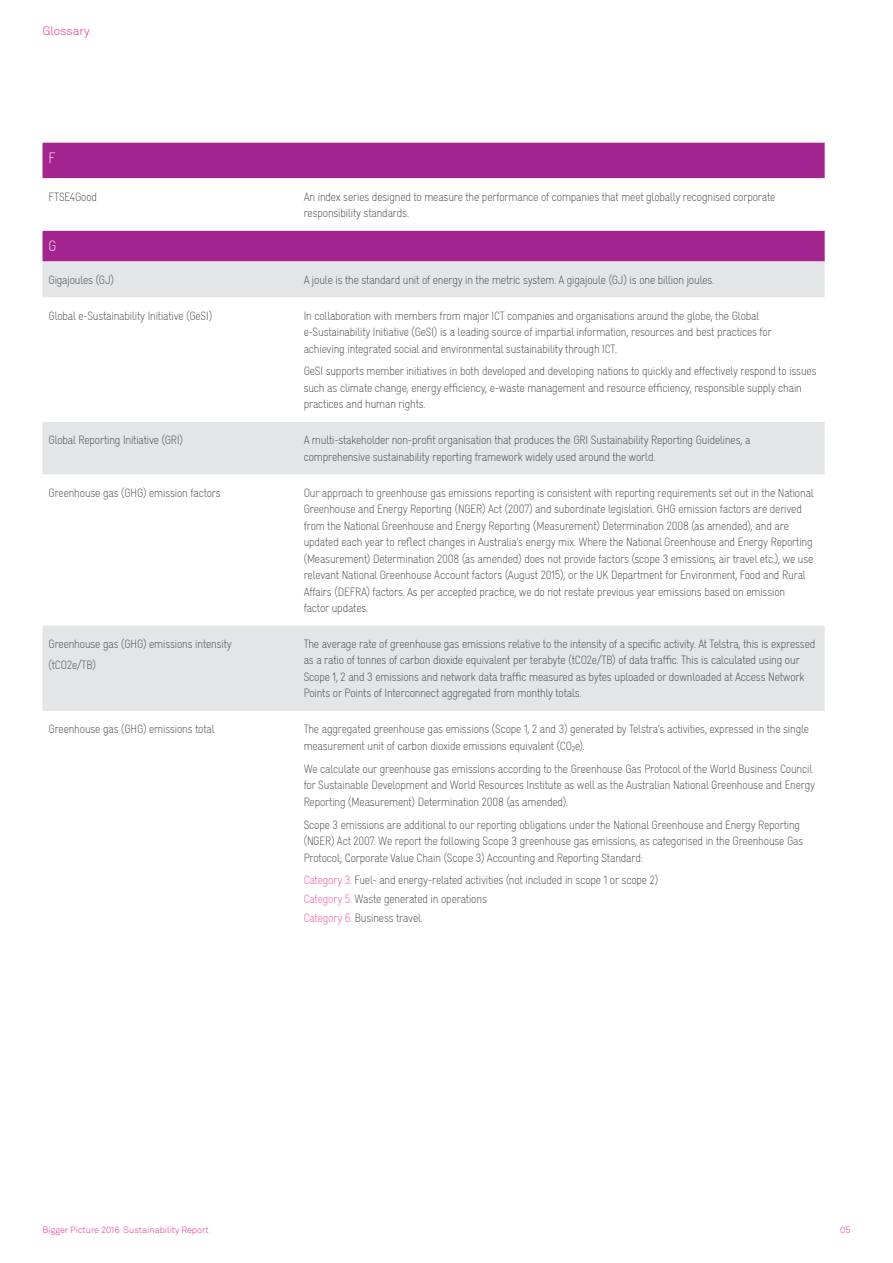
<style>
.page{position:relative;width:893px;height:1263px;background:#fff}
.page>*{position:absolute;margin:0;border:0;box-sizing:border-box;transform-origin:0 0}
._02-Body_Copy_1{font:300 15px "Telstra Gravur";color:#fff}
._02-Body_Copy_1-2{font:300 12px/16.5px "Telstra Gravur";letter-spacing:-.01em;color:#414042}
.t1{font:300 12px "Akkurat";color:#ed2891}
.t2{font:300 9px "Akkurat";letter-spacing:-.005em;color:#ed2891}
.s1{color:#ee4b9b}
</style>
<div class="page">
<div style="left:43px;top:143px;width:782px;height:35px;background:#a3238f"></div>
<svg style="left:43px;top:178px;width:782px;height:83px"></svg>
<svg style="left:43px;top:261px;width:782px;height:450px"></svg>
<p class="t1" style="left:43px;top:24px;width:49px">Glossary</p>
<p class="_02-Body_Copy_1" style="left:49px;top:148px;width:8px">F</p>
<p class="_02-Body_Copy_1-2" style="left:49px;top:188px;width:50px">FTSE4Good</p>
<p class="_02-Body_Copy_1-2" style="left:304px;top:188px;width:473px">An index series designed to measure the performance of companies that meet globally recognised corporate responsibility standards.</p>
<p class="_02-Body_Copy_1" style="left:49px;top:236px;width:9px">G</p>
<p class="_02-Body_Copy_1-2" style="left:49px;top:271px;width:67px">Gigajoules (GJ)</p>
<p class="_02-Body_Copy_1-2" style="left:304px;top:271px;width:412px">A joule is the standard unit of energy in the metric system. A gigajoule (GJ) is one billion joules.</p>
<p class="_02-Body_Copy_1-2" style="left:49px;top:307px;width:165px">Global e-Sustainability Initiative (GeSI)</p>
<p class="_02-Body_Copy_1-2" style="left:304px;top:307px;width:470px">In collaboration with members from major ICT companies and organisations around the globe, the Global e-Sustainability Initiative (GeSI) is a leading source of impartial information, resources and best practices for achieving integrated social and environmental sustainability through ICT.</p>
<p class="_02-Body_Copy_1-2" style="left:304px;top:363px;width:514px">GeSI supports member initiatives in both developed and developing nations to quickly and effectively respond to issues such as climate change, energy efficiency, e-waste management and resource efficiency, responsible supply chain practices and human rights.</p>
<p class="_02-Body_Copy_1-2" style="left:49px;top:431px;width:136px">Global Reporting Initiative (GRI)</p>
<p class="_02-Body_Copy_1-2" style="left:304px;top:431px;width:448px">A multi-stakeholder non-profit organisation that produces the GRI Sustainability Reporting Guidelines, a comprehensive sustainability reporting framework widely used around the world.</p>
<p class="_02-Body_Copy_1-2" style="left:49px;top:484px;width:174px">Greenhouse gas (GHG) emission factors</p>
<p class="_02-Body_Copy_1-2" style="left:304px;top:484px;width:512px">Our approach to greenhouse gas emissions reporting is consistent with reporting requirements set out in the National Greenhouse and Energy Reporting (NGER) Act (2007) and subordinate legislation. GHG emission factors are derived from the National Greenhouse and Energy Reporting (Measurement) Determination 2008 (as amended), and are updated each year to reflect changes in Australia’s energy mix. Where the National Greenhouse and Energy Reporting (Measurement) Determination 2008 (as amended) does not provide factors (scope 3 emissions, air travel etc.), we use relevant National Greenhouse Account factors (August 2015), or the UK Department for Environment, Food and Rural Affairs (DEFRA) factors. As per accepted practice, we do not restate previous year emissions based on emission factor updates.</p>
<p class="_02-Body_Copy_1-2" style="left:49px;top:635px;width:185px">Greenhouse gas (GHG) emissions intensity</p>
<p class="_02-Body_Copy_1-2" style="left:49px;top:656px;width:49px">(tCO2e/TB)</p>
<p class="_02-Body_Copy_1-2" style="left:304px;top:635px;width:513px">The average rate of greenhouse gas emissions relative to the intensity of a specific activity. At Telstra, this is expressed as a ratio of tonnes of carbon dioxide equivalent per terabyte (tCO2e/TB) of data traffic. This is calculated using our Scope 1, 2 and 3 emissions and network data traffic measured as bytes uploaded or downloaded at Access Network Points or Points of Interconnect aggregated from monthly totals.</p>
<p class="_02-Body_Copy_1-2" style="left:49px;top:720px;width:168px">Greenhouse gas (GHG) emissions total</p>
<p class="_02-Body_Copy_1-2" style="left:304px;top:720px;width:507px">The aggregated greenhouse gas emissions (Scope 1, 2 and 3) generated by Telstra’s activities, expressed in the single measurement unit of carbon dioxide emissions equivalent (CO₂e).</p>
<p class="_02-Body_Copy_1-2" style="left:304px;top:760px;width:513px">We calculate our greenhouse gas emissions according to the Greenhouse Gas Protocol of the World Business Council for Sustainable Development and World Resources Institute as well as the Australian National Greenhouse and Energy<br>Reporting (Measurement) Determination 2008 (as amended).</p>
<p class="_02-Body_Copy_1-2" style="left:304px;top:816px;width:501px">Scope 3 emissions are additional to our reporting obligations under the National Greenhouse and Energy Reporting (NGER) Act 2007. We report the following Scope 3 greenhouse gas emissions, as categorised in the Greenhouse Gas<br>Protocol; Corporate Value Chain (Scope 3) Accounting and Reporting Standard:</p>
<p class="_02-Body_Copy_1-2" style="left:304px;top:872px;width:356px"><span class="s1">Category 3.</span> Fuel- and energy-related activities (not included in scope 1 or scope 2)</p>
<p class="_02-Body_Copy_1-2" style="left:304px;top:890px;width:185px"><span class="s1">Category 5.</span> Waste generated in operations</p>
<p class="_02-Body_Copy_1-2" style="left:304px;top:909px;width:121px"><span class="s1">Category 6.</span> Business travel.</p>
<p class="t2" style="left:43px;top:1225px;width:168px">Bigger Picture 2016 Sustainability Report</p>
<p class="t2" style="left:840px;top:1225px;width:12px">05</p>
</div>
